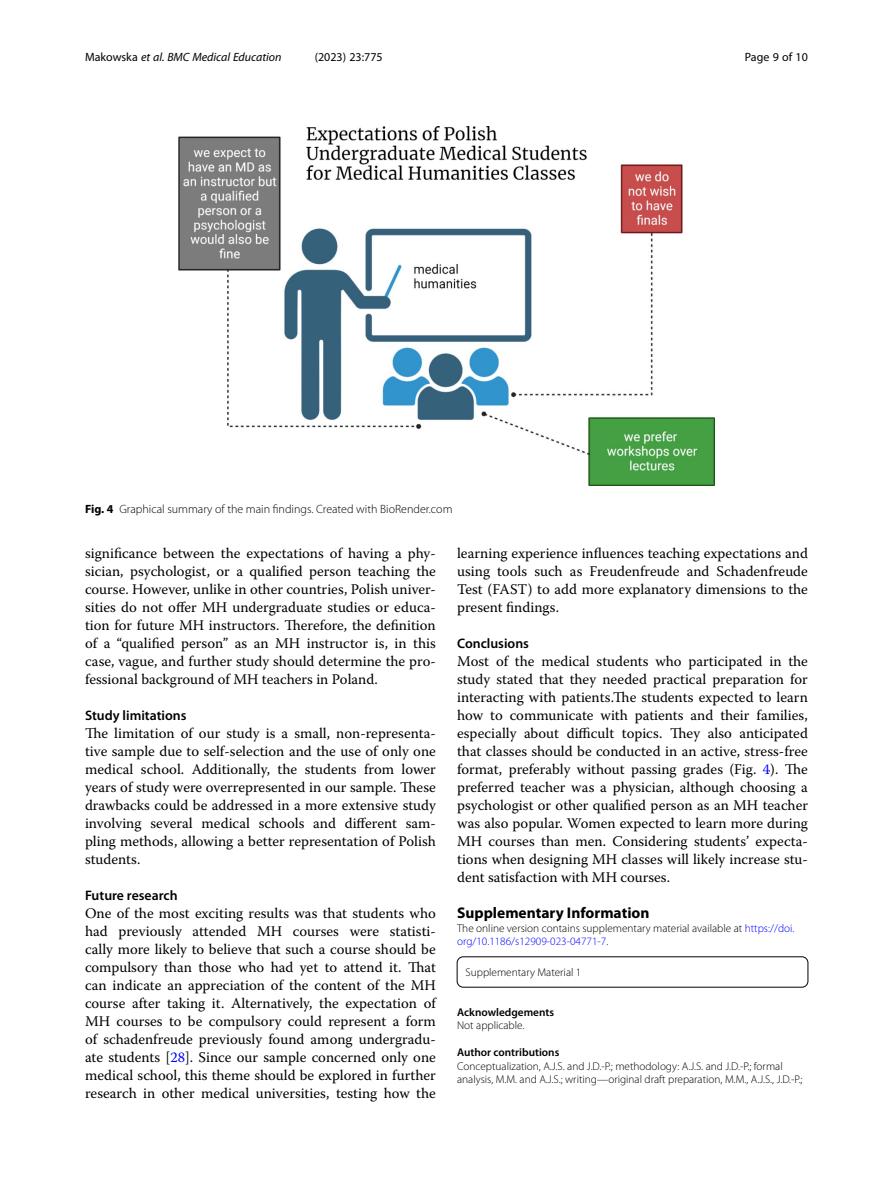
<style>
.page{position:relative;width:893px;height:1191px;background:#fff}
.page>*{position:absolute;margin:0;border:0;box-sizing:border-box;transform-origin:0 0}
.Head_1{font:700 15.45px "Myriad Pro";color:#000}
.Body_Text{font:14.7px/18px "Warnock Pro";color:#000;text-align:justify}
.Body_Text_Indent{font:14.7px/18px "Warnock Pro";color:#000;text-align:justify}
.Head_2{font:600 13.8px "Myriad Pro";color:#000}
.Figure_Caption{font:300 12px "Myriad Pro";color:#000}
.t1{font:italic 12px "Myriad Pro";color:#000}
.t2{font:12px "Myriad Pro";color:#000}
.Author_Contribution{font:300 11.25px/13.5px "Myriad Pro";color:#000}
.Article_Note_ESM{font:300 11.25px/13.5px "Myriad Pro";color:#000}
.Endmatter_Heading{font:600 11.25px "Myriad Pro";color:#000}
.Additional_File_Info{font:300 11.25px "Myriad Pro";color:#000}
.Acknowledgements{font:300 11.25px "Myriad Pro";color:#000}
.s1{font-style:normal}
.s2{font-weight:700}
.s3{color:#00f}
</style>
<div class="page">
<div style="left:457px;top:956px;width:351px;height:31px;border:1px solid #000;border-radius:6px"></div>
<img style="left:178px;top:126px;width:536px;height:360px">
<p class="t1" style="left:85px;top:50px;width:198px"><span class="s1">Makowska</span> et al. BMC Medical Education</p>
<p class="t2" style="left:315px;top:50px;width:70px">(2023) 23:775</p>
<p class="t2" style="left:745px;top:50px;width:65px">Page 9 of 10</p>
<p class="Figure_Caption" style="left:85px;top:502px;width:369px"><span class="s2">Fig. 4</span> Graphical summary of the main findings. Created with BioRender.com</p>
<p class="Body_Text_Indent" style="left:85px;top:544px;width:352px">significance between the expectations of having a phy&shy;sician, psychologist, or a qualified person teaching the course. However, unlike in other countries, Polish univer&shy;sities do not offer MH undergraduate studies or educa&shy;tion for future MH instructors. Therefore, the definition of a “qualified person” as an MH instructor is, in this case, vague, and further study should determine the pro&shy;fessional background of MH teachers in Poland.</p>
<p class="Head_2" style="left:85px;top:707px;width:103px">Study limitations</p>
<p class="Body_Text" style="left:85px;top:724px;width:352px">The limitation of our study is a small, non-representa&shy;tive sample due to self-selection and the use of only one medical school. Additionally, the students from lower years of study were overrepresented in our sample. These drawbacks could be addressed in a more extensive study involving several medical schools and different sam&shy;pling methods, allowing a better representation of Polish students.</p>
<p class="Head_2" style="left:85px;top:887px;width:94px">Future research</p>
<p class="Body_Text" style="left:85px;top:904px;width:352px">One of the most exciting results was that students who had previously attended MH courses were statisti&shy;cally more likely to believe that such a course should be compulsory than those who had yet to attend it. That can indicate an appreciation of the content of the MH course after taking it. Alternatively, the expectation of MH courses to be compulsory could represent a form of schadenfreude previously found among undergradu&shy;ate students [<span class="s3">28</span>]. Since our sample concerned only one medical school, this theme should be explored in further research in other medical universities, testing how the</p>
<p class="Body_Text" style="left:457px;top:544px;width:352px">learning experience influences teaching expectations and using tools such as Freudenfreude and Schadenfreude Test (FAST) to add more explanatory dimensions to the present findings.</p>
<p class="Head_2" style="left:457px;top:635px;width:73px">Conclusions</p>
<p class="Body_Text" style="left:457px;top:652px;width:352px">Most of the medical students who participated in the study stated that they needed practical preparation for interacting with patients.The students expected to learn how to communicate with patients and their families, especially about difficult topics. They also anticipated that classes should be conducted in an active, stress-free format, preferably without passing grades (Fig. <span class="s3">4</span>). The preferred teacher was a physician, although choosing a psychologist or other qualified person as an MH teacher was also popular. Women expected to learn more during MH courses than men. Considering students’ expecta&shy;tions when designing MH classes will likely increase stu&shy;dent satisfaction with MH courses.</p>
<p class="Head_1" style="left:457px;top:903px;width:194px">Supplementary Information</p>
<p class="Article_Note_ESM" style="left:457px;top:921px;width:339px">The online version contains supplementary material available at <span class="s3">https://doi. org/10.1186/s12909-023-04771-7</span>.</p>
<p class="Additional_File_Info" style="left:466px;top:966px;width:117px">Supplementary Material 1</p>
<p class="Endmatter_Heading" style="left:457px;top:1004px;width:98px">Acknowledgements</p>
<p class="Acknowledgements" style="left:457px;top:1019px;width:69px">Not applicable.</p>
<p class="Endmatter_Heading" style="left:457px;top:1045px;width:104px">Author contributions</p>
<p class="Author_Contribution" style="left:457px;top:1059px;width:347px">Conceptualization, A.J.S. and J.D.-P.; methodology: A.J.S. and J.D.-P.; formal analysis, M.M. and A.J.S.; writing—original draft preparation, M.M., A.J.S., J.D.-P.;</p>
</div>
